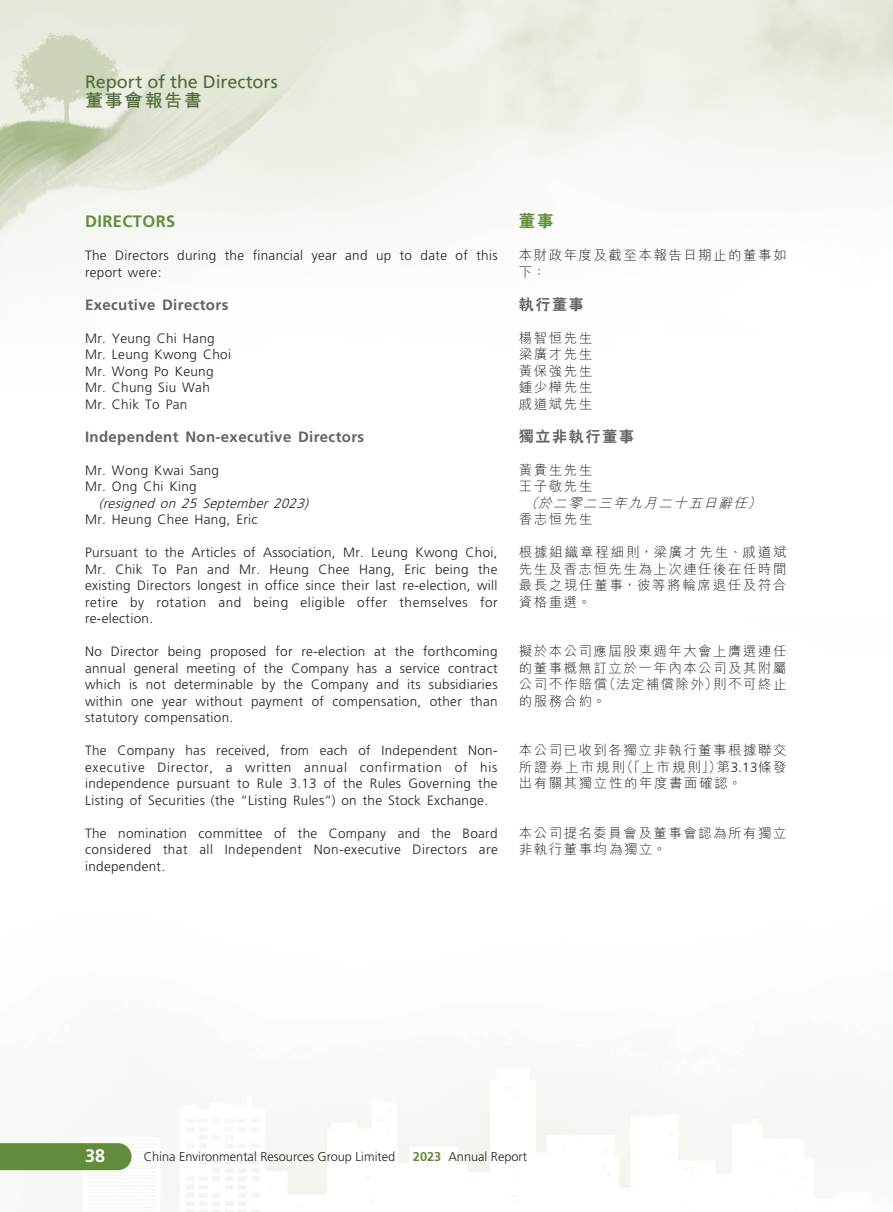
<style>
.page{position:relative;width:893px;height:1212px;background:#fff}
.page>*{position:absolute;margin:0;border:0;box-sizing:border-box;transform-origin:0 0}
.t1{font:18px "Frutiger LT Std";letter-spacing:-.005em;color:#526b39}
.t2{font:700 18px "M Hei HK";letter-spacing:.085em;color:#526b39}
.t3{font:700 18px "Frutiger LT Std";color:#fff}
._03_H1{font:700 16.5px "Frutiger LT Std";letter-spacing:.025em;color:#628d3c}
._03_H1-2{font:800 16.5px "C Hei 2 HK";color:#628d3c}
._04___H2{font:700 15px "Frutiger LT Std";letter-spacing:.025em;color:#636366}
._04___H2-2{font:800 15px "C Hei 2 HK";letter-spacing:.115em;color:#636366}
._01_Body_Text{font:300 13.5px/16.5px "Frutiger LT Std";letter-spacing:.025em;color:#231f20;text-align:justify}
._01_Body_Text-2{font:300 13.5px/16.5px "M Hei HK";letter-spacing:.11em;color:#231f20;text-align:justify}
._01_Body_Text-3{font:italic 300 13.5px/16.5px "Frutiger LT Std";color:#231f20}
._01_Body_Text-4{font:italic 300 13.5px/16.5px "M Hei HK";color:#231f20}
.t4{font:300 12.75px "Frutiger LT Std";color:#231f20}
.s1{font-style:normal}
.s2{font-family:"Frutiger LT Std"}
.s3{font-weight:700;color:#628d3c}
</style>
<div class="page">
<img style="left:0;top:0;width:892px;height:286px">
<div style="left:0;top:1143px;width:132px;height:27px;background:#628d3c"></div>
<h1 class="t1" style="left:85px;top:71px;width:194px">Report of the Directors</h1>
<h1 class="t2" style="left:85px;top:88px;width:118px">董事會報告書</h1>
<p class="_03_H1" style="left:85px;top:212px;width:92px">DIRECTORS</p>
<p class="_01_Body_Text" style="left:85px;top:248px;width:414px">The Directors during the financial year and up to date of this report were:</p>
<p class="_04___H2" style="left:85px;top:296px;width:145px">Executive Directors</p>
<p class="_01_Body_Text" style="left:85px;top:330px;width:131px">Mr. Yeung Chi Hang</p>
<p class="_01_Body_Text" style="left:85px;top:347px;width:148px">Mr. Leung Kwong Choi</p>
<p class="_01_Body_Text" style="left:85px;top:363px;width:130px">Mr. Wong Po Keung</p>
<p class="_01_Body_Text" style="left:85px;top:380px;width:126px">Mr. Chung Siu Wah</p>
<p class="_01_Body_Text" style="left:85px;top:396px;width:104px">Mr. Chik To Pan</p>
<p class="_04___H2" style="left:85px;top:428px;width:281px">Independent Non-executive Directors</p>
<p class="_01_Body_Text" style="left:85px;top:462px;width:136px">Mr. Wong Kwai Sang</p>
<p class="_01_Body_Text-3" style="left:99px;top:479px;width:215px;text-indent:-14px"><span class="s1">Mr. Ong Chi King<br></span>(resigned on 25 September 2023)</p>
<p class="_01_Body_Text" style="left:85px;top:512px;width:174px">Mr. Heung Chee Hang, Eric</p>
<p class="_01_Body_Text" style="left:85px;top:545px;width:414px">Pursuant to the Articles of Association, Mr. Leung Kwong Choi, Mr. Chik To Pan and Mr. Heung Chee Hang, Eric being the existing Directors longest in office since their last re-election, will retire by rotation and being eligible offer themselves for re-election.</p>
<p class="_01_Body_Text" style="left:85px;top:644px;width:414px">No Director being proposed for re-election at the forthcoming annual general meeting of the Company has a service contract which is not determinable by the Company and its subsidiaries within one year without payment of compensation, other than statutory compensation.</p>
<p class="_01_Body_Text" style="left:85px;top:743px;width:414px">The Company has received, from each of Independent Non&shy;executive Director, a written annual confirmation of his independence pursuant to Rule 3.13 of the Rules Governing the Listing of Securities (the “Listing Rules”) on the Stock Exchange.</p>
<p class="_01_Body_Text" style="left:85px;top:825px;width:414px">The nomination committee of the Company and the Board considered that all Independent Non-executive Directors are independent.</p>
<p class="_03_H1-2" style="left:519px;top:210px;width:36px">董事</p>
<p class="_01_Body_Text-2" style="left:519px;top:247px;width:269px">本財政年度及截至本報告日期止的董事如下：</p>
<p class="_04___H2-2" style="left:519px;top:294px;width:67px">執行董事</p>
<p class="_01_Body_Text-2" style="left:519px;top:329px;width:75px">楊智恒先生</p>
<p class="_01_Body_Text-2" style="left:519px;top:346px;width:75px">梁廣才先生</p>
<p class="_01_Body_Text-2" style="left:519px;top:362px;width:75px">黃保強先生</p>
<p class="_01_Body_Text-2" style="left:519px;top:379px;width:75px">鍾少樺先生</p>
<p class="_01_Body_Text-2" style="left:519px;top:395px;width:75px">戚道斌先生</p>
<p class="_04___H2-2" style="left:519px;top:426px;width:117px">獨立非執行董事</p>
<p class="_01_Body_Text-2" style="left:519px;top:461px;width:75px">黃貴生先生</p>
<p class="_01_Body_Text-4" style="left:524px;top:478px;width:243px;text-indent:-6px"><span class="s1">王子敬先生<br></span>（於二零二三年九月二十五日辭任）</p>
<p class="_01_Body_Text-2" style="left:519px;top:511px;width:75px">香志恒先生</p>
<p class="_01_Body_Text-2" style="left:519px;top:544px;width:269px">根據組織章程細則，梁廣才先生、戚道斌先生及香志恒先生為上次連任後在任時間最長之現任董事，彼等將輪席退任及符合資格重選。</p>
<p class="_01_Body_Text-2" style="left:519px;top:643px;width:269px">擬於本公司應屆股東週年大會上膺選連任的董事概無訂立於一年內本公司及其附屬公司不作賠償（法定補償除外）則不可終止的服務合約。</p>
<p class="_01_Body_Text-2" style="left:519px;top:742px;width:269px">本公司已收到各獨立非執行董事根據聯交所證券上市規則（「上市規則」）第<span class="s2">3.13</span>條發出有關其獨立性的年度書面確認。</p>
<p class="_01_Body_Text-2" style="left:519px;top:824px;width:269px">本公司提名委員會及董事會認為所有獨立非執行董事均為獨立。</p>
<h1 class="t3" style="left:85px;top:1145px;width:22px">38</h1>
<p class="t4" style="left:144px;top:1149px;width:253px">China Environmental Resources Group Limited</p>
<p class="t4" style="left:413px;top:1149px;width:116px"><span class="s3">2023</span> Annual Report</p>
</div>
